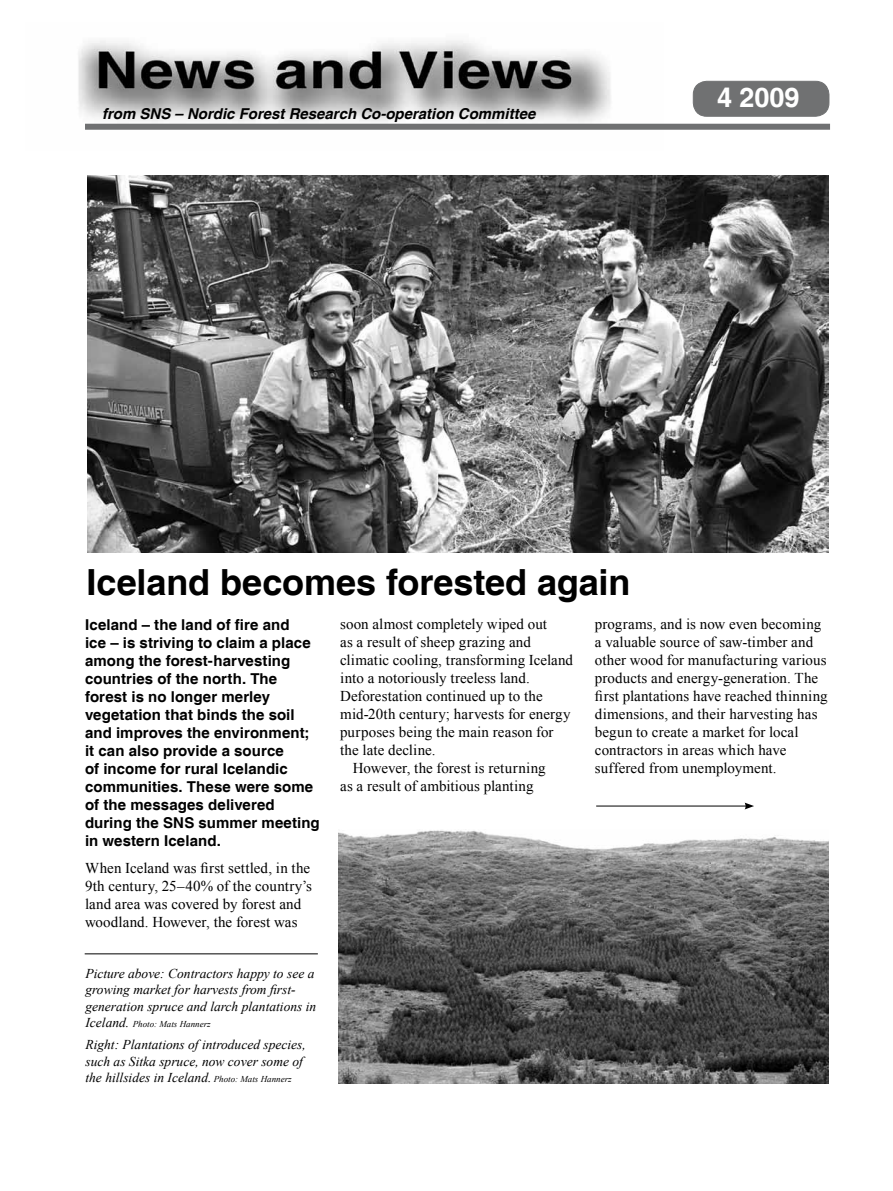
<style>
.page{position:relative;width:893px;height:1191px;background:#fff}
.page>*{position:absolute;margin:0;border:0;box-sizing:border-box;transform-origin:0 0}
.t1{font:700 36px "Helvetica";letter-spacing:-.005em;color:#000}
.t2{font:700 27px "Helvetica";color:#fff}
.t3{font:15px/18px "Times New Roman";letter-spacing:.005em;color:#000}
.t4{font:700 15px/18px "Helvetica";letter-spacing:.005em;color:#000}
.t5{font:italic 700 15px "Helvetica";color:#000}
.t6{font:italic 13.5px/16.2px "Times New Roman";color:#000}
.t7{font:italic 9px "Times New Roman";color:#000}
.s1{font-size:13.5px}
.s2{font-size:9px}
</style>
<div class="page">
<img style="left:78px;top:40px;width:585px;height:84px">
<div style="left:85px;top:124px;width:745px;height:6px;background:#707172"></div>
<div style="left:693px;top:81px;width:136px;height:35px;background:#707172;border-radius:13px"></div>
<div style="left:693px;top:81px;width:136px;height:35px;border:1px solid #707172;border-radius:13px"></div>
<img style="left:87px;top:176px;width:742px;height:377px">
<img style="left:338px;top:830px;width:490px;height:253px">
<hr style="left:596px;top:805px;width:151px;height:1px;background:#000">
<svg style="left:745px;top:802px;width:9px;height:7px"></svg>
<hr style="left:85px;top:953px;width:233px;height:1px;background:#000">
<p class="t5" style="left:102px;top:105px;width:435px">from SNS – Nordic Forest Research Co-operation Committee</p>
<h2 class="t2" style="left:717px;top:81px;width:84px">4 2009</h2>
<h1 class="t1" style="left:86px;top:561px;width:545px">Iceland becomes forested again</h1>
<p class="t4" style="left:85px;top:616px;width:236px">Iceland – the land of fire and<br>ice – is striving to claim a place among the forest-harvesting countries of the north. The forest is no longer merley vegetation that binds the soil and improves the environment; it can also provide a source<br>of income for rural Icelandic communities. These were some of the messages delivered during the SNS summer meeting in western Iceland.</p>
<p class="t3" style="left:85px;top:858px;width:228px">When Iceland was first settled, in the 9th century, 25–40% of the country’s land area was covered by forest and woodland. However, the forest was</p>
<p class="t6" style="left:85px;top:965px;width:232px">Picture above: Contractors happy to see a growing market for harvests from first&shy;generation spruce and larch plantations in</p>
<p class="t7" style="left:85px;top:1017px;width:127px"><span class="s1">Iceland.</span> Photo: Mats Hannerz</p>
<p class="t6" style="left:85px;top:1036px;width:222px">Right: Plantations of introduced species, such as Sitka spruce, now cover some of the hillsides in Iceland. <span class="s2">Photo: Mats Hannerz</span></p>
<p class="t3" style="left:340px;top:614px;width:208px">soon almost completely wiped out</p>
<p class="t3" style="left:340px;top:632px;width:192px">as a result of sheep grazing and</p>
<p class="t3" style="left:340px;top:650px;width:234px">climatic cooling, transforming Iceland</p>
<p class="t3" style="left:340px;top:668px;width:191px">into a notoriously treeless land.</p>
<p class="t3" style="left:340px;top:686px;width:204px">Deforestation continued up to the</p>
<p class="t3" style="left:340px;top:704px;width:232px">mid-20th century; harvests for energy</p>
<p class="t3" style="left:340px;top:722px;width:215px">purposes being the main reason for</p>
<p class="t3" style="left:340px;top:740px;width:97px">the late decline.</p>
<p class="t3" style="left:353px;top:758px;width:194px">However, the forest is returning</p>
<p class="t3" style="left:340px;top:776px;width:195px">as a result of ambitious planting</p>
<p class="t3" style="left:595px;top:614px;width:234px">programs, and is now even becoming a valuable source of saw-timber and other wood for manufacturing various products and energy-generation. The first plantations have reached thinning dimensions, and their harvesting has begun to create a market for local contractors in areas which have suffered from unemployment.</p>
</div>
